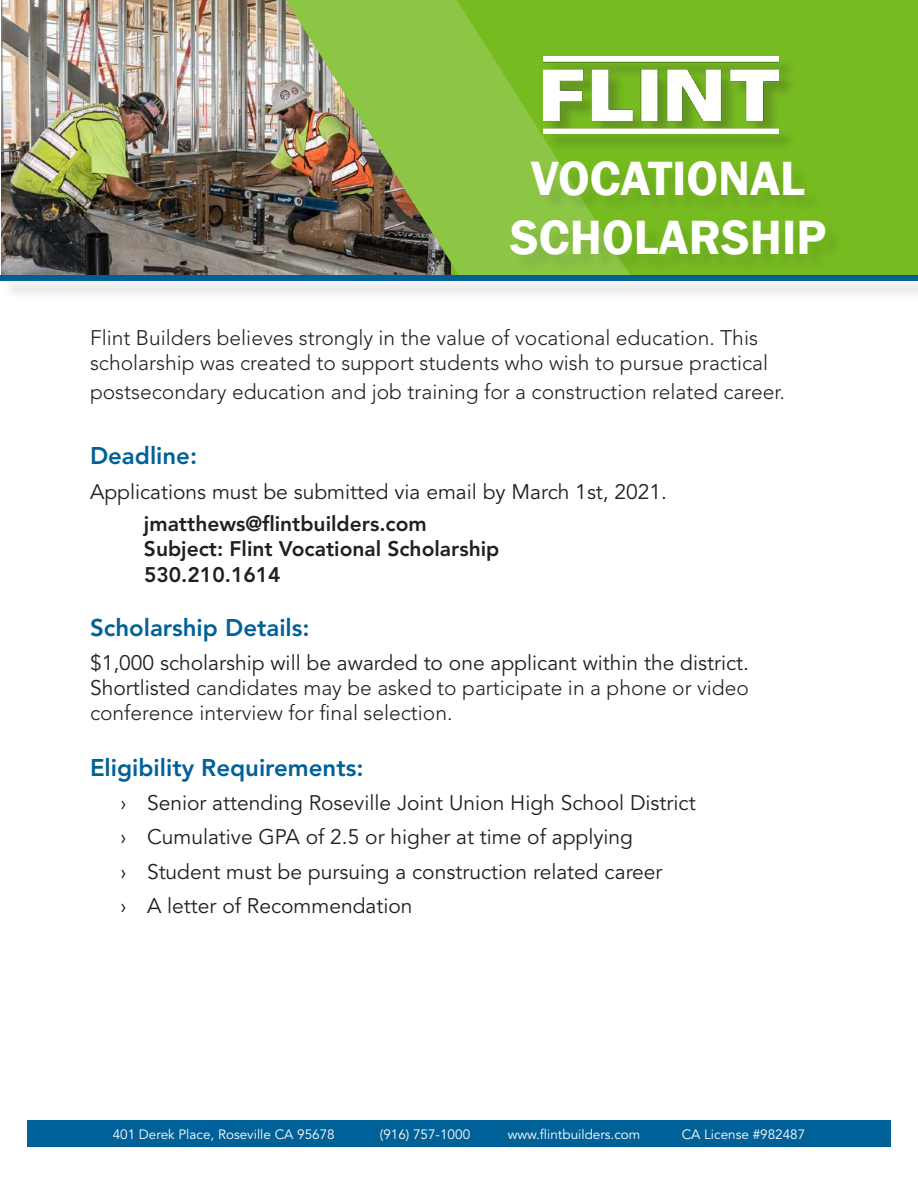
<style>
.page{position:relative;width:918px;height:1188px;background:#fff}
.page>*{position:absolute;margin:0;border:0;box-sizing:border-box;transform-origin:0 0}
.t1{font:600 49.5px/59.4px "Franklin Gothic";color:#fff;text-align:center}
.t2{font:800 24px "Avenir LT Std";color:#006198}
.t3{font:300 21px/25.2px "Avenir LT Std";color:#231f20}
.t4{font:21px/34.2px "Avenir LT Std";color:#231f20}
.t5{font:800 21px/25.2px "Avenir LT Std";color:#231f20}
.t6{font:13.5px "Avenir LT Std";color:#fff}
.s1{font-weight:400}
</style>
<div class="page">
<div style="left:322px;top:0;width:596px;height:277px;background:#76bb20"></div>
<img style="left:1px;top:0;width:285px;height:275px">
<div style="left:27px;top:1120px;width:864px;height:28px;background:#006198"></div>
<img style="left:286px;top:0;width:345px;height:275px">
<div style="left:513px;top:164px;width:331px;height:109px;background:#231f20;opacity:.11"></div>
<div style="left:545px;top:59px;width:251px;height:92px;background:#70b120"></div>
<img style="left:543px;top:57px;width:236px;height:76px">
<div style="left:3px;top:278px;width:915px;height:22px;background:#f4f4f4"></div>
<div style="left:0;top:275px;width:918px;height:6px;background:#006198"></div>
<h1 class="t1" style="left:510px;top:149px;width:318px">VOCATIONAL<br>SCHOLARSHIP</h1>
<p class="t3" style="left:90px;top:326px;width:680px">Flint Builders believes strongly in the value of vocational education. This scholarship was created to support students who wish to pursue practical</p>
<p class="t3" style="left:90px;top:380px;width:696px">postsecondary education and job training for a construction related career.</p>
<p class="t2" style="left:90px;top:442px;width:109px">Deadline:</p>
<p class="t4" style="left:90px;top:475px;width:579px">Applications must be submitted via email by March 1st, 2021.</p>
<p class="t5" style="left:144px;top:511px;width:357px">jmatthews@flintbuilders.com<br>Subject: Flint Vocational Scholarship<br>530.210.1614</p>
<p class="t2" style="left:90px;top:613px;width:221px">Scholarship Details:</p>
<p class="t3" style="left:90px;top:650px;width:661px;text-align:justify"><span class="s1">$1,000 scholarship will be awarded to one applicant within the district.<br>Shortlisted</span> candidates may be asked to participate in a phone or video conference interview for final selection.</p>
<p class="t2" style="left:90px;top:754px;width:275px">Eligibility Requirements:</p>
<p class="t4" style="left:120px;top:787px;width:577px">› Senior attending Roseville Joint Union High School District › Cumulative GPA of 2.5 or higher at time of applying<br>› Student must be pursuing a construction related career<br>› A letter of Recommendation</p>
<p class="t6" style="left:113px;top:1127px;width:224px">401 Derek Place, Roseville CA 95678</p>
<p class="t6" style="left:380px;top:1127px;width:92px">(916) 757-1000</p>
<p class="t6" style="left:508px;top:1127px;width:134px">www.flintbuilders.com</p>
<p class="t6" style="left:682px;top:1127px;width:125px">CA License #982487</p>
</div>
